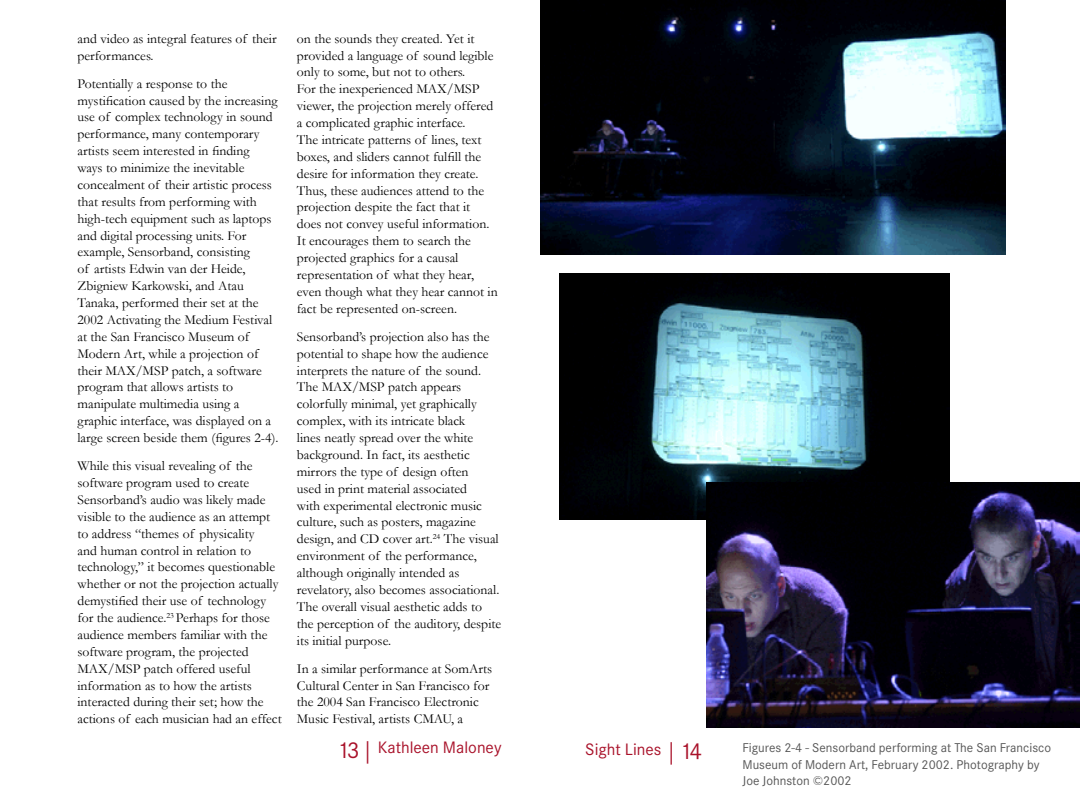
<style>
.page{position:relative;width:1080px;height:810px;background:#fff}
.page>*{position:absolute;margin:0;border:0;box-sizing:border-box;transform-origin:0 0}
.t1{font:22.5px "Corporate SBQ";color:#a9122a}
.t2{font:16.25px "Corporate SBQ";color:#a9122a}
.t3{font:13.75px/16.9px "Garamond";color:#000}
.t4{font:12.5px/16.9px "Corporate SBQ";color:#565656}
</style>
<div class="page">
<img style="left:540px;top:0;width:466px;height:254px">
<img style="left:559px;top:274px;width:390px;height:245px">
<img style="left:706px;top:482px;width:374px;height:245px">
<p class="t3" style="left:78px;top:30px;width:201px">and video as integral features of their performances.</p>
<p class="t3" style="left:78px;top:75px;width:203px">Potentially a response to the mystification caused by the increasing use of complex technology in sound performance, many contemporary artists seem interested in finding<br>ways to minimize the inevitable concealment of their artistic process that results from performing with high-tech equipment such as laptops and digital processing units. For example, Sensorband, consisting<br>of artists Edwin van der Heide, Zbigniew Karkowski, and Atau Tanaka, performed their set at the 2002 Activating the Medium Festival at the San Francisco Museum of Modern Art, while a projection of their MAX/MSP patch, a software program that allows artists to manipulate multimedia using a graphic interface, was displayed on a large screen beside them (figures 2-4).</p>
<p class="t3" style="left:77px;top:457px;width:206px">While this visual revealing of the software program used to create Sensorband’s audio was likely made visible to the audience as an attempt to address “themes of physicality<br>and human control in relation to technology,” it becomes questionable whether or not the projection actually demystified their use of technology for the audience.<sup>23</sup> Perhaps for those audience members familiar with the software program, the projected MAX/MSP patch offered useful information as to how the artists interacted during their set; how the actions of each musician had an effect</p>
<p class="t3" style="left:297px;top:30px;width:202px">on the sounds they created. Yet it provided a language of sound legible only to some, but not to others.<br>For the inexperienced MAX/MSP viewer, the projection merely offered a complicated graphic interface.<br>The intricate patterns of lines, text boxes, and sliders cannot fulfill the desire for information they create.<br>Thus, these audiences attend to the projection despite the fact that it does not convey useful information.<br>It encourages them to search the projected graphics for a causal representation of what they hear, even though what they hear cannot in fact be represented on-screen.</p>
<p class="t3" style="left:297px;top:328px;width:206px">Sensorband’s projection also has the potential to shape how the audience interprets the nature of the sound.<br>The MAX/MSP patch appears colorfully minimal, yet graphically complex, with its intricate black<br>lines neatly spread over the white background. In fact, its aesthetic mirrors the type of design often<br>used in print material associated<br>with experimental electronic music culture, such as posters, magazine design, and CD cover art.<sup>24</sup> The visual environment of the performance, although originally intended as revelatory, also becomes associational.<br>The overall visual aesthetic adds to the perception of the auditory, despite its initial purpose.</p>
<p class="t3" style="left:297px;top:660px;width:197px">In a similar performance at SomArts Cultural Center in San Francisco for the 2004 San Francisco Electronic Music Festival, artists CMAU, a</p>
<h1 class="t1" style="left:337px;top:737px;width:35px">13 |</h1>
<h1 class="t1" style="left:669px;top:738px;width:35px">| 14</h1>
<p class="t2" style="left:378px;top:738px;width:125px">Kathleen Maloney</p>
<p class="t2" style="left:585px;top:740px;width:78px">Sight Lines</p>
<p class="t4" style="left:742px;top:739px;width:310px">Figures 2-4 - Sensorband performing at The San Francisco<br>Museum of Modern Art, February 2002. Photography by<br>Joe Johnston ©2002</p>
</div>
